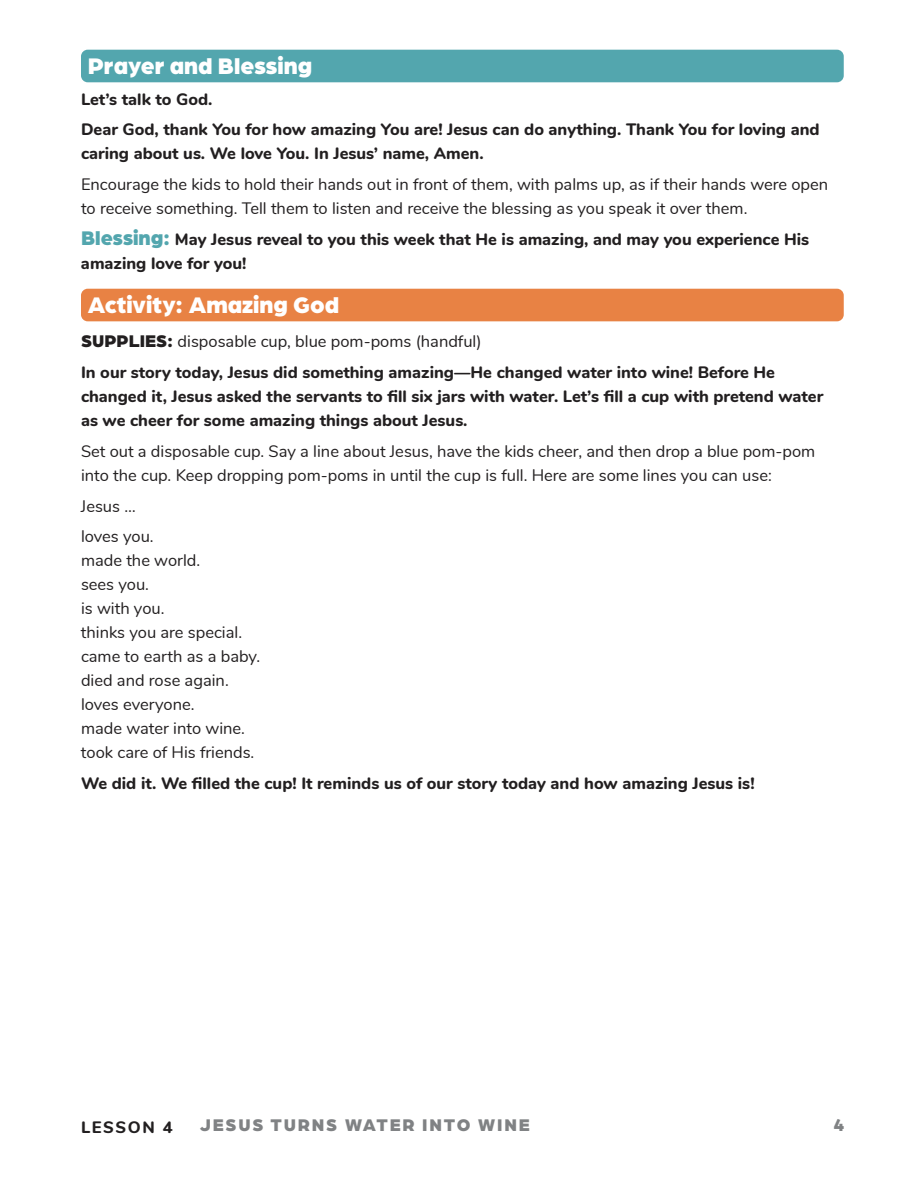
<style>
.page{position:relative;width:918px;height:1188px;background:#fff}
.page>*{position:absolute;margin:0;border:0;box-sizing:border-box;transform-origin:0 0}
.t1{font:900 24px "Arboria";color:#fff}
.t2{font:900 18px "Arboria";letter-spacing:.1em;color:#808284}
.t3{font:800 16.5px/30.8px "Nunito";color:#221f20}
.t4{font:16.5px/24px "Nunito";color:#221f20}
.s1{font-family:"Arboria";font-weight:900;font-size:21px;color:#53a6ae}
.s2{font-family:"Arboria";font-weight:900;font-size:18px}
.s3{font-weight:400}
</style>
<div class="page">
<div style="left:81px;top:50px;width:763px;height:32px;background:#53a6ae;border-radius:7px"></div>
<div style="left:81px;top:289px;width:763px;height:32px;background:#e88244;border-radius:7px"></div>
<h1 class="t1" style="left:88px;top:56px;width:226px">Prayer and Blessing</h1>
<p class="t3" style="left:81px;top:85px;width:740px">Let’s talk to God.<br>Dear God, thank You for how amazing You are! Jesus can do anything. Thank You for loving and</p>
<p class="t3" style="left:81px;top:139px;width:404px">caring about us. We love You. In Jesus’ name, Amen.</p>
<p class="t4" style="left:81px;top:174px;width:749px">Encourage the kids to hold their hands out in front of them, with palms up, as if their hands were open to receive something. Tell them to listen and receive the blessing as you speak it over them.</p>
<p class="t3" style="left:81px;top:228px;width:730px;line-height:24px"><span class="s1">Blessing:</span> May Jesus reveal to you this week that He is amazing, and may you experience His amazing love for you!</p>
<h1 class="t1" style="left:88px;top:295px;width:253px">Activity: Amazing God</h1>
<p class="t3" style="left:81px;top:327px;width:696px"><span class="s2">SUPPLIES:</span> <span class="s3">disposable cup, blue pom-poms (handful)<br></span>In our story today, Jesus did something amazing—He changed water into wine! Before He</p>
<p class="t3" style="left:81px;top:383px;width:744px;line-height:24px">changed it, Jesus asked the servants to fill six jars with water. Let’s fill a cup with pretend water as we cheer for some amazing things about Jesus.</p>
<p class="t4" style="left:81px;top:438px;width:736px">Set out a disposable cup. Say a line about Jesus, have the kids cheer, and then drop a blue pom-pom into the cup. Keep dropping pom-poms in until the cup is full. Here are some lines you can use:</p>
<p class="t4" style="left:81px;top:492px;width:74px;line-height:30.8px">Jesus … loves you.</p>
<p class="t4" style="left:81px;top:550px;width:181px">made the world.<br>sees you.<br>is with you.<br>thinks you are special. came to earth as a baby. died and rose again. loves everyone.<br>made water into wine. took care of His friends.</p>
<p class="t3" style="left:81px;top:767px;width:675px">We did it. We filled the cup! It reminds us of our story today and how amazing Jesus is!</p>
<p class="t3" style="left:81px;top:1113px;width:93px">LESSON 4</p>
<p class="t2" style="left:200px;top:1117px;width:331px">JESUS TURNS WATER INTO WINE</p>
<p class="t2" style="left:833px;top:1117px;width:13px">4</p>
</div>
